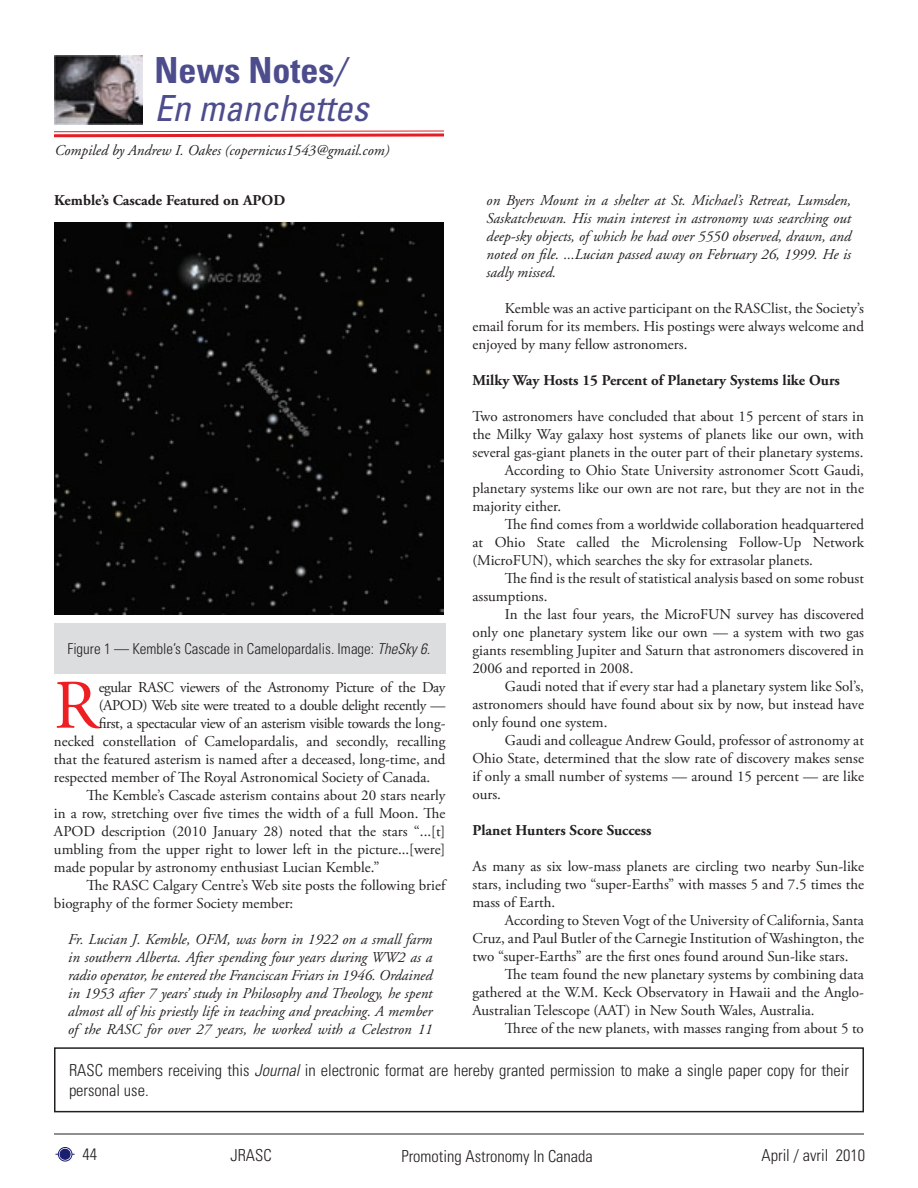
<style>
.page{position:relative;width:918px;height:1188px;background:#fff}
.page>*{position:absolute;margin:0;border:0;box-sizing:border-box;transform-origin:0 0}
.t1{font:69.3px "Adobe Garamond Pro";color:#ee1f23}
.t2{font:italic condensed 36px/37.5px "Univers";color:#4d4c8d}
.t3{font:300 condensed 16.5px/19.8px "Univers";color:#231f20}
.t4{font:15px/18px "Adobe Garamond Pro";color:#231f20;text-align:justify}
.t5{font:italic 15px/18px "Adobe Garamond";color:#231f20;text-align:justify}
.t6{font:15px "Adobe Garamond Pro";letter-spacing:-.025em;color:#231f20}
.t7{font:700 15px "Adobe Garamond";color:#231f20}
.t8{font:300 condensed 15px "Univers";color:#231f20}
.s1{font-weight:700;font-style:normal}
.s2{font-style:italic}
</style>
<div class="page">
<div style="left:58px;top:1147px;width:14px;height:14px;border:1px solid #1a1e6e;border-radius:50%"></div>
<div style="left:60px;top:1149px;width:10px;height:10px;background:#1a1e6e;border-radius:50%"></div>
<div style="left:60px;top:1149px;width:11px;height:11px;border:1px solid #1a1e6e;border-radius:50%"></div>
<hr style="left:54px;top:1134px;width:810px;height:1px;background:#231f20">
<div style="left:54px;top:1047px;width:810px;height:65px;border:2px solid #231f20"></div>
<svg style="left:54px;top:130px;width:390px;height:8px"></svg>
<img style="left:54px;top:56px;width:89px;height:68px">
<div style="left:54px;top:222px;width:390px;height:392px;background:#040504"></div>
<div style="left:54px;top:623px;width:392px;height:51px;background:#dcdddf"></div>
<h2 class="t2" style="left:155px;top:51px;width:215px"><span class="s1">News Notes</span>/<br>En manchettes</h2>
<p class="t5" style="left:54px;top:142px;width:336px">Compiled by Andrew I. Oakes (copernicus1543@gmail.com)</p>
<p class="t7" style="left:54px;top:192px;width:233px">Kemble’s Cascade Featured on APOD</p>
<p class="t8" style="left:68px;top:640px;width:364px">Figure 1 — Kemble’s Cascade in Camelopardalis. Image: <span class="s2">TheSky 6.</span></p>
<p class="t6" style="left:99px;top:678px;width:348px">egular RASC viewers of the Astronomy Picture of the Day</p>
<p class="t6" style="left:99px;top:696px;width:348px">(APOD) Web site were treated to a double delight recently —</p>
<p class="t6" style="left:99px;top:714px;width:348px">first, a spectacular view of an asterism visible towards the long-</p>
<p class="t4" style="left:54px;top:732px;width:393px">necked constellation of Camelopardalis, and secondly, recalling</p>
<p class="t4" style="left:54px;top:750px;width:393px">that the featured asterism is named after a deceased, long-time, and</p>
<p class="t4" style="left:54px;top:768px;width:378px">respected member of The Royal Astronomical Society of Canada.</p>
<p class="t4" style="left:86px;top:786px;width:361px">The Kemble’s Cascade asterism contains about 20 stars nearly</p>
<p class="t4" style="left:54px;top:804px;width:393px">in a row, stretching over five times the width of a full Moon. The</p>
<p class="t4" style="left:54px;top:822px;width:393px">APOD description (2010 January 28) noted that the stars “...[t]</p>
<p class="t4" style="left:54px;top:840px;width:393px">umbling from the upper right to lower left in the picture...[were]</p>
<p class="t4" style="left:54px;top:858px;width:327px">made popular by astronomy enthusiast Lucian Kemble.”</p>
<p class="t4" style="left:86px;top:876px;width:361px">The RASC Calgary Centre’s Web site posts the following brief</p>
<p class="t4" style="left:54px;top:894px;width:241px">biography of the former Society member:</p>
<p class="t5" style="left:67px;top:930px;width:366px">Fr. Lucian J. Kemble, OFM, was born in 1922 on a small farm in southern Alberta. After spending four years during WW2 as a radio operator, he entered the Franciscan Friars in 1946. Ordained in 1953 after 7 years’ study in Philosophy and Theology, he spent almost all of his priestly life in teaching and preaching. A member of the RASC for over 27 years, he worked with a Celestron 11</p>
<h1 class="t1" style="left:54px;top:664px;width:46px">R</h1>
<p class="t5" style="left:486px;top:192px;width:366px">on Byers Mount in a shelter at St. Michael’s Retreat, Lumsden, Saskatchewan. His main interest in astronomy was searching out deep-sky objects, of which he had over 5550 observed, drawn, and noted on file. ...Lucian passed away on February 26, 1999. He is sadly missed.</p>
<p class="t4" style="left:472px;top:300px;width:393px;text-indent:32px">Kemble was an active participant on the RASClist, the Society’s email forum for its members. His postings were always welcome and enjoyed by many fellow astronomers.</p>
<p class="t7" style="left:472px;top:372px;width:369px">Milky Way Hosts 15 Percent of Planetary Systems like Ours</p>
<p class="t4" style="left:472px;top:408px;width:393px">Two astronomers have concluded that about 15 percent of stars in</p>
<p class="t4" style="left:472px;top:426px;width:393px">the Milky Way galaxy host systems of planets like our own, with</p>
<p class="t4" style="left:472px;top:444px;width:392px">several gas-giant planets in the outer part of their planetary systems.</p>
<p class="t4" style="left:505px;top:462px;width:361px">According to Ohio State University astronomer Scott Gaudi,</p>
<p class="t4" style="left:472px;top:480px;width:393px">planetary systems like our own are not rare, but they are not in the</p>
<p class="t4" style="left:472px;top:498px;width:90px">majority either.</p>
<p class="t4" style="left:505px;top:516px;width:361px">The find comes from a worldwide collaboration headquartered</p>
<p class="t4" style="left:472px;top:534px;width:393px">at Ohio State called the Microlensing Follow-Up Network</p>
<p class="t4" style="left:472px;top:552px;width:342px">(MicroFUN), which searches the sky for extrasolar planets.</p>
<p class="t4" style="left:505px;top:570px;width:361px">The find is the result of statistical analysis based on some robust</p>
<p class="t4" style="left:472px;top:588px;width:77px">assumptions.</p>
<p class="t4" style="left:505px;top:606px;width:361px">In the last four years, the MicroFUN survey has discovered</p>
<p class="t4" style="left:472px;top:624px;width:393px">only one planetary system like our own — a system with two gas</p>
<p class="t4" style="left:472px;top:642px;width:393px">giants resembling Jupiter and Saturn that astronomers discovered in</p>
<p class="t4" style="left:472px;top:660px;width:162px">2006 and reported in 2008.</p>
<p class="t4" style="left:505px;top:678px;width:361px">Gaudi noted that if every star had a planetary system like Sol’s,</p>
<p class="t4" style="left:472px;top:696px;width:393px">astronomers should have found about six by now, but instead have</p>
<p class="t4" style="left:472px;top:714px;width:136px">only found one system.</p>
<p class="t4" style="left:505px;top:732px;width:361px">Gaudi and colleague Andrew Gould, professor of astronomy at</p>
<p class="t4" style="left:472px;top:750px;width:393px">Ohio State, determined that the slow rate of discovery makes sense</p>
<p class="t4" style="left:472px;top:768px;width:393px">if only a small number of systems — around 15 percent — are like</p>
<p class="t4" style="left:472px;top:786px;width:30px">ours.</p>
<p class="t7" style="left:472px;top:822px;width:181px">Planet Hunters Score Success</p>
<p class="t4" style="left:472px;top:858px;width:393px">As many as six low-mass planets are circling two nearby Sun-like stars, including two “super-Earths” with masses 5 and 7.5 times the mass of Earth.</p>
<p class="t4" style="left:472px;top:912px;width:393px;text-indent:32px">According to Steven Vogt of the University of California, Santa Cruz, and Paul Butler of the Carnegie Institution of Washington, the two “super-Earths” are the first ones found around Sun-like stars.</p>
<p class="t4" style="left:472px;top:966px;width:393px;text-indent:32px">The team found the new planetary systems by combining data gathered at the W.M. Keck Observatory in Hawaii and the Anglo-Australian Telescope (AAT) in New South Wales, Australia.</p>
<p class="t4" style="left:505px;top:1020px;width:361px">Three of the new planets, with masses ranging from about 5 to</p>
<p class="t3" style="left:69px;top:1060px;width:782px">RASC members receiving this <span class="s2">Journal</span> in electronic format are hereby granted permission to make a single paper copy for their personal use.</p>
<p class="t3" style="left:82px;top:1144px;width:16px">44</p>
<p class="t3" style="left:230px;top:1145px;width:43px">JRASC</p>
<p class="t3" style="left:401px;top:1146px;width:193px">Promoting Astronomy In Canada</p>
<p class="t3" style="left:762px;top:1145px;width:105px">April / avril 2010</p>
</div>
